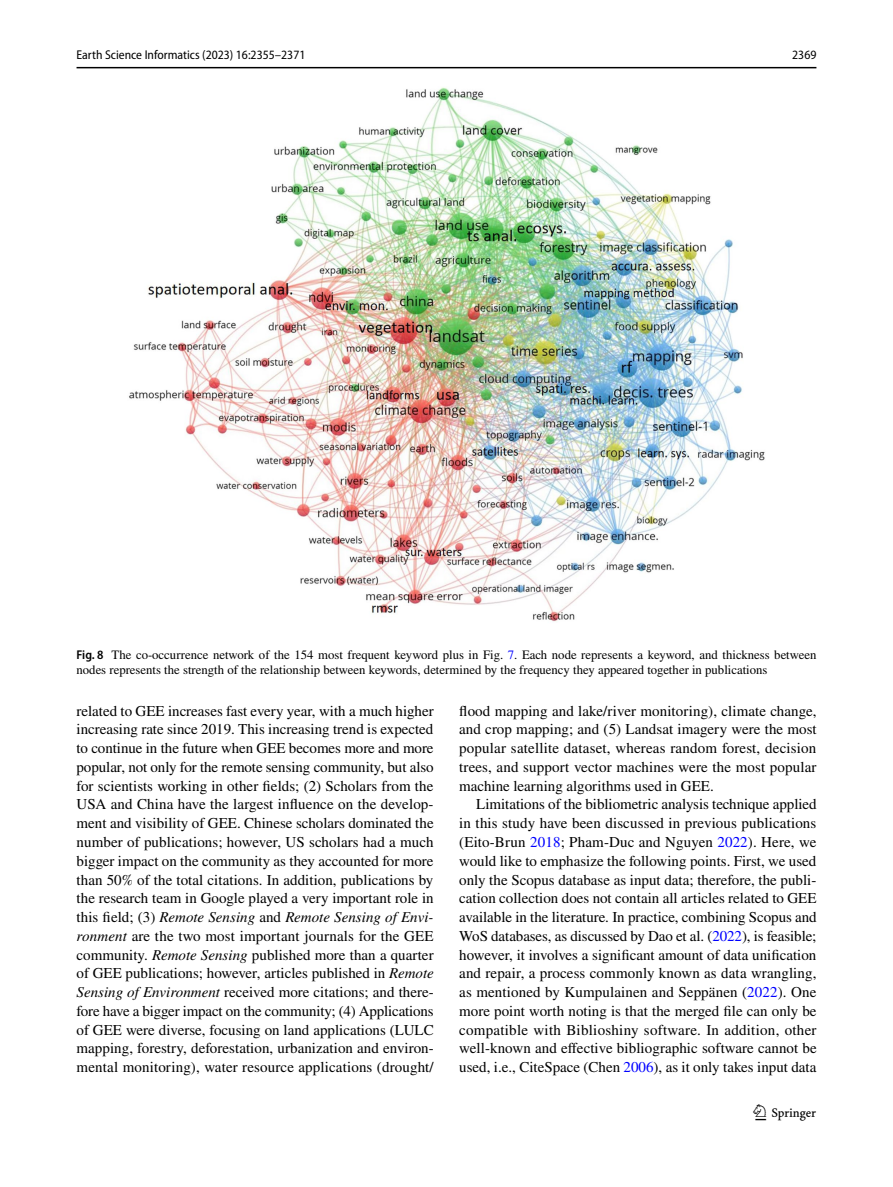
<style>
.page{position:relative;width:893px;height:1187px;background:#fff}
.page>*{position:absolute;margin:0;border:0;box-sizing:border-box;transform-origin:0 0}
.t1{font:22.5px "Springnew Regular 3";color:#000}
.t2{font:15px/18.8px "STIX";color:#000;text-align:justify}
.t3{font:12.75px/15px "STIX";color:#000}
.t4{font:semi-condensed 12.75px "Myriad Pro";color:#000}
.s1{font-family:"Myriad Pro";font-weight:600;font-stretch:semi-condensed}
.s2{color:#00f}
.s3{font-style:italic}
</style>
<div class="page">
<hr style="left:77px;top:67px;width:739px;height:1px;background:#000">
<img style="left:129px;top:87px;width:636px;height:535px">
<p class="t4" style="left:77px;top:48px;width:230px">Earth Science Informatics (2023) 16:2355–2371</p>
<p class="t4" style="left:792px;top:48px;width:26px">2369</p>
<p class="t3" style="left:77px;top:647px;width:741px"><span class="s1">Fig. 8</span> The co-occurrence network of the 154 most frequent keyword plus in Fig. <span class="s2">7</span>. Each node represents a keyword, and thickness between nodes represents the strength of the relationship between keywords, determined by the frequency they appeared together in publications</p>
<p class="t2" style="left:77px;top:702px;width:359px">related to GEE increases fast every year, with a much higher increasing rate since 2019. This increasing trend is expected to continue in the future when GEE becomes more and more popular, not only for the remote sensing community, but also for scientists working in other fields; (2) Scholars from the USA and China have the largest influence on the develop&shy;ment and visibility of GEE. Chinese scholars dominated the number of publications; however, US scholars had a much bigger impact on the community as they accounted for more than 50% of the total citations. In addition, publications by the research team in Google played a very important role in this field; (3) <span class="s3">Remote Sensing</span> and <span class="s3">Remote Sensing of Envi&shy;ronment</span> are the two most important journals for the GEE community. <span class="s3">Remote Sensing</span> published more than a quarter of GEE publications; however, articles published in <span class="s3">Remote Sensing of Environment</span> received more citations; and there&shy;fore have a bigger impact on the community; (4) Applications of GEE were diverse, focusing on land applications (LULC mapping, forestry, deforestation, urbanization and environ&shy;mental monitoring), water resource applications (drought/</p>
<p class="t2" style="left:459px;top:702px;width:359px">flood mapping and lake/river monitoring), climate change, and crop mapping; and (5) Landsat imagery were the most popular satellite dataset, whereas random forest, decision trees, and support vector machines were the most popular machine learning algorithms used in GEE.</p>
<p class="t2" style="left:459px;top:796px;width:359px;text-indent:17px">Limitations of the bibliometric analysis technique applied in this study have been discussed in previous publications (Eito-Brun <span class="s2">2018</span>; Pham-Duc and Nguyen <span class="s2">2022</span>). Here, we would like to emphasize the following points. First, we used only the Scopus database as input data; therefore, the publi&shy;cation collection does not contain all articles related to GEE available in the literature. In practice, combining Scopus and WoS databases, as discussed by Dao et al. (<span class="s2">2022</span>), is feasible; however, it involves a significant amount of data unification and repair, a process commonly known as data wrangling, as mentioned by Kumpulainen and Seppänen (<span class="s2">2022</span>). One more point worth noting is that the merged file can only be compatible with Biblioshiny software. In addition, other well-known and effective bibliographic software cannot be used, i.e., CiteSpace (Chen <span class="s2">2006</span>), as it only takes input data</p>
<h1 class="t1" style="left:755px;top:1104px;width:62px">1 3</h1>
</div>
